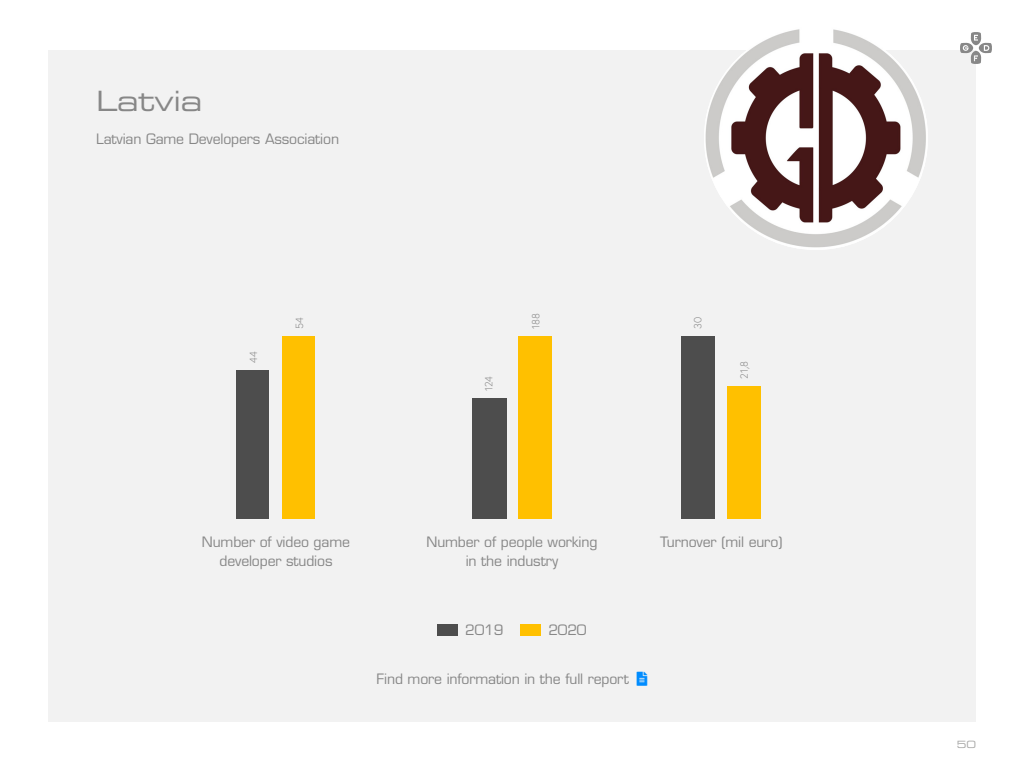
<style>
.page{position:relative;width:1024px;height:768px;background:#fff}
.page>*{position:absolute;margin:0;border:0;box-sizing:border-box;transform-origin:0 0}
.t1{font:28px "Eurostile LT Std Ex 2";letter-spacing:-.01em;color:#878787}
.body_groter{font:14px/19px "Eurostile LT Std";letter-spacing:-.01em;color:#878787;text-align:center}
.body_groter-2{font:300 10.5px "Europa";letter-spacing:-.01em;color:#878787}
.t2{font:10px "Eurostile LT Std Ex 2";color:#a8a8a7}
.s1{color:#008cff}
</style>
<div class="page">
<div style="left:48px;top:50px;width:928px;height:672px;background:#f2f2f2"></div>
<svg style="left:960px;top:32px;width:32px;height:32px"></svg>
<img style="left:704px;top:26px;width:224px;height:224px;border-radius:112px">
<div style="left:437px;top:624px;width:21px;height:12px;background:#4d4d4d"></div>
<div style="left:521px;top:624px;width:20px;height:12px;background:#ffc000"></div>
<div style="left:681px;top:336px;width:34px;height:183px;background:#4d4d4d"></div>
<div style="left:518px;top:336px;width:34px;height:183px;background:#ffc000"></div>
<div style="left:727px;top:386px;width:34px;height:133px;background:#ffc000"></div>
<div style="left:472px;top:398px;width:34px;height:121px;background:#4d4d4d"></div>
<div style="left:282px;top:336px;width:33px;height:183px;background:#ffc000"></div>
<div style="left:236px;top:370px;width:34px;height:149px;background:#4d4d4d"></div>
<h1 class="t1" style="left:96px;top:82px;width:108px">Latvia</h1>
<h1 class="body_groter" style="left:96px;top:129px;width:245px">Latvian Game Developers Association</h1>
<p class="body_groter-2" style="left:247px;top:363px;width:13px;rotate:-90deg">44</p>
<p class="body_groter-2" style="left:293px;top:329px;width:13px;rotate:-90deg">54</p>
<p class="body_groter-2" style="left:482px;top:391px;width:17px;rotate:-90deg">124</p>
<p class="body_groter-2" style="left:529px;top:329px;width:17px;rotate:-90deg">188</p>
<p class="body_groter-2" style="left:691px;top:329px;width:13px;rotate:-90deg">30</p>
<p class="body_groter-2" style="left:738px;top:379px;width:19px;rotate:-90deg">21,8</p>
<p class="body_groter" style="left:202px;top:532px;width:150px">Number of video game developer studios</p>
<p class="body_groter" style="left:427px;top:532px;width:172px">Number of people working in the industry</p>
<p class="body_groter" style="left:660px;top:532px;width:124px">Turnover (mil euro)</p>
<p class="body_groter" style="left:465px;top:621px;width:40px">2019</p>
<p class="body_groter" style="left:548px;top:621px;width:40px">2020</p>
<p class="body_groter" style="left:377px;top:670px;width:272px">Find more information in the full report <span class="s1">●●▼</span></p>
<p class="t2" style="left:957px;top:737px;width:21px">50</p>
</div>
